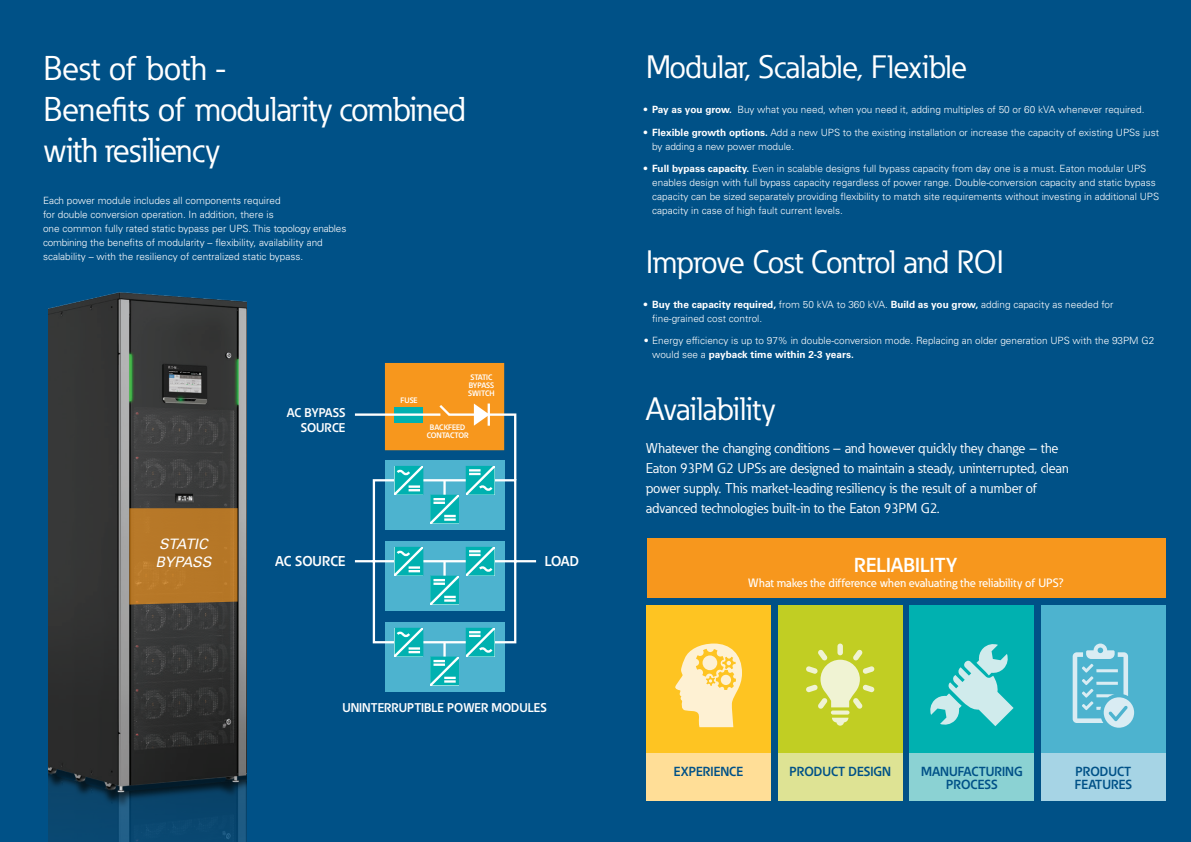
<style>
.page{position:relative;width:1191px;height:842px;background:#005187}
.page>*{position:absolute;margin:0;border:0;box-sizing:border-box;transform-origin:0 0}
.t1{font:34px/40.8px "Eaton";letter-spacing:-.02em;color:#fff}
.t2{font:32px "Eaton";letter-spacing:-.015em;color:#fff}
.t3{font:700 20px "Eaton";color:#fff}
.t4{font:italic 14.4px "EATON Univers";color:#fff}
.t5{font:700 14.1px "Eaton";color:#fff}
._01_Subheadline___AD{font:14px/20px "Eaton";color:#fff}
.t6{font:700 13px/13px "Eaton";color:#005187}
.t7{font:700 12.5px/15px "Eaton";color:#fff;text-align:right}
.t8{font:500 12px "Eaton";color:#fff}
.t9{font:300 10px/14px "Univers LT Std";color:#fff}
.t10{font:700 7.8px/7.8px "Eaton";color:#fff}
.s1{font-weight:700}
</style>
<div class="page">
<div style="left:385px;top:622px;width:119px;height:69px;background:#4db3cf"></div>
<div style="left:386px;top:364px;width:117px;height:85px;background:#f7971d"></div>
<div style="left:385px;top:363px;width:119px;height:87px;border:3px solid #f7971d"></div>
<svg style="left:354px;top:402px;width:183px;height:283px"></svg>
<img style="left:49px;top:292px;width:197px;height:550px">
<svg style="left:129px;top:508px;width:108px;height:97px;background:#b37628"></svg>
<div style="left:646px;top:605px;width:124px;height:149px;background:#fec422"></div>
<div style="left:778px;top:605px;width:124px;height:149px;background:#c1ce23"></div>
<div style="left:910px;top:605px;width:124px;height:149px;background:#00b1b0"></div>
<div style="left:1041px;top:605px;width:124px;height:149px;background:#4db3cf"></div>
<svg style="left:1072px;top:643px;width:62px;height:85px"></svg>
<div style="left:778px;top:754px;width:124px;height:47px;background:#dee394"></div>
<div style="left:910px;top:754px;width:124px;height:47px;background:#8bd2d3"></div>
<div style="left:1041px;top:754px;width:124px;height:47px;background:#a6d4e5"></div>
<div style="left:646px;top:754px;width:124px;height:47px;background:#ffde97"></div>
<div style="left:831px;top:710px;width:18px;height:5px;background:#f0f3d3;border-radius:2px"></div>
<svg style="left:832px;top:718px;width:16px;height:8px"></svg>
<div style="left:837px;top:643px;width:6px;height:12px;background:#f0f3d3;border-radius:3px"></div>
<svg style="left:806px;top:649px;width:68px;height:60px"></svg>
<svg style="left:930px;top:644px;width:83px;height:82px"></svg>
<svg style="left:675px;top:643px;width:67px;height:84px"></svg>
<div style="left:646px;top:539px;width:519px;height:59px;background:#f7971d"></div>
<p class="t1" style="left:43px;top:48px;width:424px">Best of both -<br>Benefits of modularity combined with resiliency</p>
<p class="t9" style="left:43px;top:193px;width:305px">Each power module includes all components required<br>for double conversion operation. In addition, there is<br>one common fully rated static bypass per UPS. This topology enables combining the benefits of modularity – flexibility, availability and scalability – with the resiliency of centralized static bypass.</p>
<p class="t7" style="left:287px;top:405px;width:60px">AC BYPASS<br>SOURCE</p>
<p class="t10" style="left:400px;top:396px;width:19px">FUSE</p>
<p class="t10" style="left:468px;top:373px;width:28px">STATIC<br>BYPASS<br>SWITCH</p>
<p class="t10" style="left:427px;top:423px;width:43px;text-align:center">BACKFEED<br>CONTACTOR</p>
<p class="t4" style="left:159px;top:536px;width:56px">STATIC</p>
<p class="t4" style="left:156px;top:553px;width:63px">BYPASS</p>
<p class="t5" style="left:275px;top:553px;width:72px">AC SOURCE</p>
<p class="t5" style="left:545px;top:553px;width:36px">LOAD</p>
<p class="t7" style="left:342px;top:699px;width:206px">UNINTERRUPTIBLE POWER MODULES</p>
<p class="t2" style="left:646px;top:47px;width:323px">Modular, Scalable, Flexible</p>
<p class="t9" style="left:643px;top:103px;width:502px"><span class="s1">• Pay as you grow.</span> Buy what you need, when you need it, adding multiples of 50 or 60 kVA whenever required.</p>
<p class="t9" style="left:652px;top:125px;width:508px;text-indent:-9px"><span class="s1">• Flexible growth options.</span> Add a new UPS to the existing installation or increase the capacity of existing UPSs just by adding a new power module.</p>
<p class="t9" style="left:652px;top:162px;width:508px;text-indent:-9px"><span class="s1">• Full bypass capacity.</span> Even in scalable designs full bypass capacity from day one is a must. Eaton modular UPS enables design with full bypass capacity regardless of power range. Double-conversion capacity and static bypass capacity can be sized separately providing flexibility to match site requirements without investing in additional UPS capacity in case of high fault current levels.</p>
<p class="t2" style="left:646px;top:242px;width:360px">Improve Cost Control and ROI</p>
<p class="t9" style="left:652px;top:297px;width:463px;text-indent:-9px"><span class="s1">• Buy the capacity required,</span> from 50 kVA to 360 kVA. <span class="s1">Build as you grow,</span> adding capacity as needed for fine-grained cost control.</p>
<p class="t9" style="left:652px;top:334px;width:503px;text-indent:-9px">• Energy efficiency is up to 97% in double-conversion mode. Replacing an older generation UPS with the 93PM G2 would see a <span class="s1">payback time within 2-3 years.</span></p>
<p class="t2" style="left:646px;top:388px;width:131px">Availability</p>
<p class="_01_Subheadline___AD" style="left:646px;top:438px;width:424px">Whatever the changing conditions – and however quickly they change – the Eaton 93PM G2 UPSs are designed to maintain a steady, uninterrupted, clean power supply. This market-leading resiliency is the result of a number of advanced technologies built-in to the Eaton 93PM G2.</p>
<p class="t3" style="left:854px;top:553px;width:105px">RELIABILITY</p>
<p class="t8" style="left:748px;top:575px;width:317px">What makes the difference when evaluating the reliability of UPS?</p>
<p class="t6" style="left:674px;top:765px;width:71px">EXPERIENCE</p>
<p class="t6" style="left:789px;top:765px;width:103px">PRODUCT DESIGN</p>
<p class="t6" style="left:921px;top:765px;width:103px;text-align:center">MANUFACTURING<br>PROCESS</p>
<p class="t6" style="left:1074px;top:765px;width:59px">PRODUCT<br>FEATURES</p>
</div>
